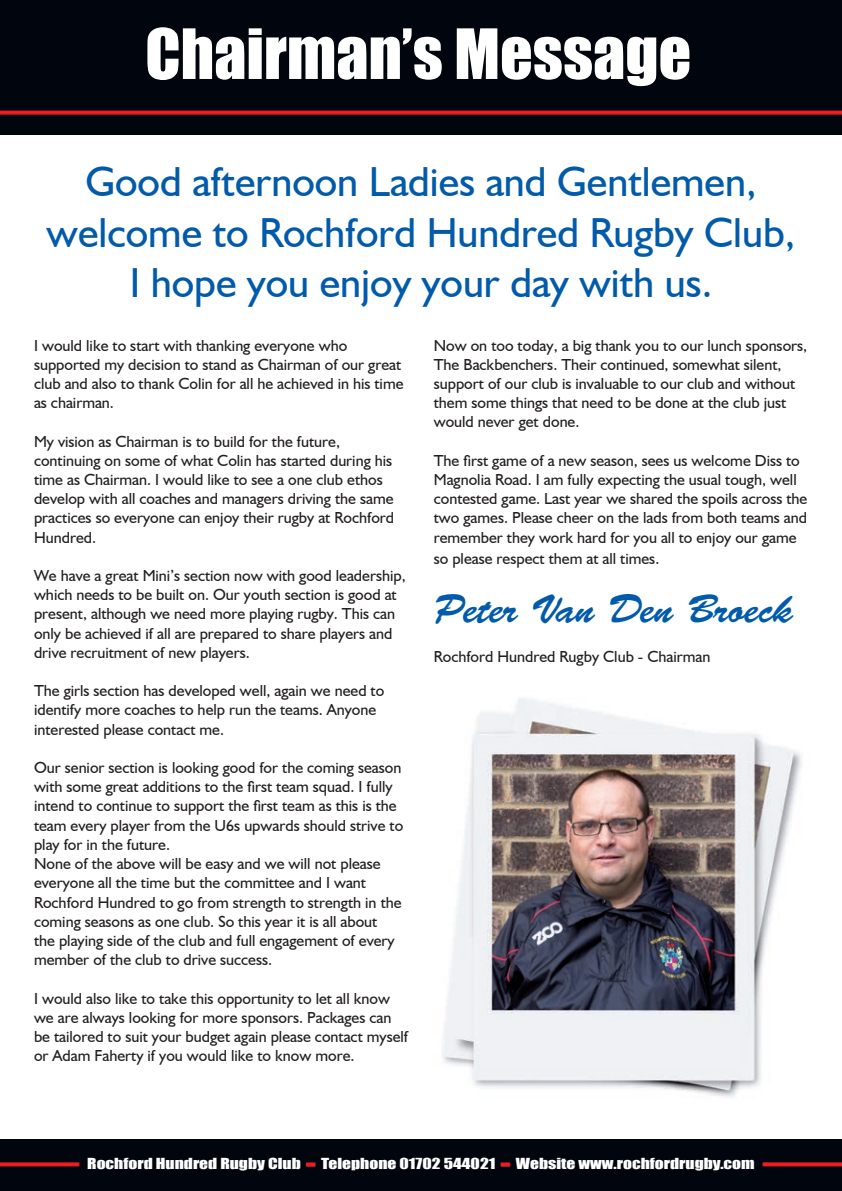
<style>
.page{position:relative;width:842px;height:1191px;background:#fff}
.page>*{position:absolute;margin:0;border:0;box-sizing:border-box;transform-origin:0 0}
.t1{font:64px "Impact";color:#fff}
.t2{font:300 60px "Souvenir IT Cby BT";color:#fff}
.t3{font:42px/50.4px "Humanist 521 BT";color:#015aaa;text-align:center}
.t4{font:40px "Brush Script Std";color:#015aaa}
.t5{font:16px/19.2px "Humanist 521 BT";color:#231f20}
.t6{font:14px "Impact";color:#fff;scale:1.25 1}
.s1{font-size:29.4px;color:#ee1d23}
</style>
<div class="page">
<div style="left:0;top:1140px;width:842px;height:51px;background:#01060e"></div>
<svg style="left:763px;top:1162px;width:79px;height:4px"></svg>
<svg style="left:0;top:1162px;width:79px;height:4px"></svg>
<div style="left:0;top:0;width:842px;height:134px;background:#01060e"></div>
<svg style="left:1px;top:111px;width:841px;height:4px;background:#d51a20"></svg>
<img style="left:441px;top:698px;width:361px;height:400px">
<h1 class="t1" style="left:145px;top:14px;width:547px">Chairman’s Message</h1>
<h2 class="t2" style="left:90px;top:18px;width:664px">CHAIRMAN’S MESSAGE</h2>
<h3 class="t3" style="left:47px;top:156px;width:750px">Good afternoon Ladies and Gentlemen, welcome to Rochford Hundred Rugby Club,<br>I hope you enjoy your day with us.</h3>
<p class="t5" style="left:34px;top:335px;width:371px">I would like to start with thanking everyone who supported my decision to stand as Chairman of our great club and also to thank Colin for all he achieved in his time as chairman.</p>
<p class="t5" style="left:34px;top:431px;width:362px">My vision as Chairman is to build for the future, continuing on some of what Colin has started during his time as Chairman. I would like to see a one club ethos develop with all coaches and managers driving the same practices so everyone can enjoy their rugby at Rochford Hundred.</p>
<p class="t5" style="left:34px;top:565px;width:373px">We have a great Mini’s section now with good leadership, which needs to be built on. Our youth section is good at present, although we need more playing rugby. This can only be achieved if all are prepared to share players and drive recruitment of new players.</p>
<p class="t5" style="left:34px;top:681px;width:352px">The girls section has developed well, again we need to identify more coaches to help run the teams. Anyone interested please contact me.</p>
<p class="t5" style="left:34px;top:757px;width:371px">Our senior section is looking good for the coming season with some great additions to the first team squad. I fully intend to continue to support the first team as this is the team every player from the U6s upwards should strive to play for in the future.<br>None of the above will be easy and we will not please everyone all the time but the committee and I want Rochford Hundred to go from strength to strength in the coming seasons as one club. So this year it is all about<br>the playing side of the club and full engagement of every member of the club to drive success.</p>
<p class="t5" style="left:34px;top:988px;width:376px">I would also like to take this opportunity to let all know we are always looking for more sponsors. Packages can be tailored to suit your budget again please contact myself or Adam Faherty if you would like to know more.</p>
<p class="t5" style="left:434px;top:335px;width:375px">Now on too today, a big thank you to our lunch sponsors, The Backbenchers. Their continued, somewhat silent, support of our club is invaluable to our club and without them some things that need to be done at the club just would never get done.</p>
<p class="t5" style="left:434px;top:450px;width:375px">The first game of a new season, sees us welcome Diss to Magnolia Road. I am fully expecting the usual tough, well contested game. Last year we shared the spoils across the two games. Please cheer on the lads from both teams and remember they work hard for you all to enjoy our game</p>
<p class="t5" style="left:434px;top:549px;width:227px">so please respect them at all times.</p>
<h3 class="t4" style="left:434px;top:587px;width:361px">Peter Van Den Broeck</h3>
<p class="t5" style="left:434px;top:647px;width:278px">Rochford Hundred Rugby Club - Chairman</p>
<p class="t6" style="left:87px;top:1154px;width:535px">Rochford Hundred Rugby Club <span class="s1">-</span> Telephone 01702 544021 <span class="s1">-</span> Website www.rochfordrugby.com</p>
</div>
